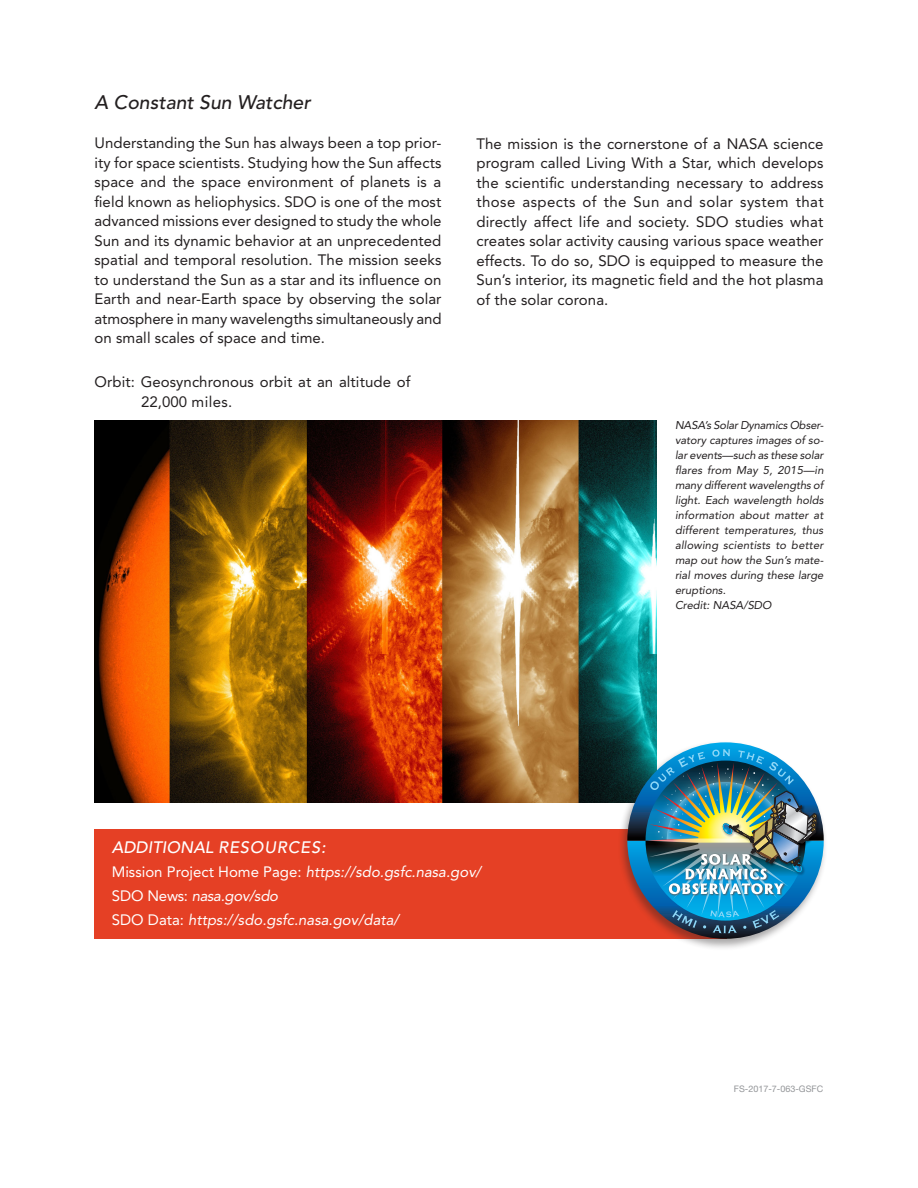
<style>
.page{position:relative;width:918px;height:1188px;background:#fff}
.page>*{position:absolute;margin:0;border:0;box-sizing:border-box;transform-origin:0 0}
.t1{font:italic 500 19.5px "Avenir";color:#231f20}
.t2{font:italic 500 16.5px "Avenir";color:#fff}
.t3{font:15px/19.5px "Avenir";letter-spacing:.005em;color:#231f20;text-align:justify}
.t4{font:italic 15px "Avenir";color:#fff}
.t5{font:italic 15px "Avenir";letter-spacing:-.02em;color:#fff}
.t6{font:italic 11.25px/15px "Avenir";color:#231f20;text-align:justify}
.t7{font:9px "Helvetica Neue LT Std";color:#939598}
.s1{font-style:normal}
</style>
<div class="page">
<img style="left:94px;top:420px;width:563px;height:382px">
<div style="left:94px;top:829px;width:633px;height:109px;background:#e54025"></div>
<div style="left:618px;top:741px;width:210px;height:210px;background:#231f20;opacity:.39"></div>
<img style="left:627px;top:742px;width:197px;height:197px">
<p class="t1" style="left:94px;top:91px;width:218px">A Constant Sun Watcher</p>
<p class="t3" style="left:94px;top:134px;width:349px">Understanding the Sun has always been a top prior&shy;ity for space scientists. Studying how the Sun affects space and the space environment of planets is a field known as heliophysics. SDO is one of the most advanced missions ever designed to study the whole Sun and its dynamic behavior at an unprecedented spatial and temporal resolution. The mission seeks to understand the Sun as a star and its influence on Earth and near-Earth space by observing the solar atmosphere in many wavelengths simultaneously and on small scales of space and time.</p>
<p class="t3" style="left:141px;top:372px;width:271px;text-indent:-46px">Orbit: Geosynchronous orbit at an altitude of<br>22,000 miles.</p>
<p class="t3" style="left:477px;top:134px;width:349px">The mission is the cornerstone of a NASA science program called Living With a Star, which develops the scientific understanding necessary to address those aspects of the Sun and solar system that directly affect life and society. SDO studies what creates solar activity causing various space weather effects. To do so, SDO is equipped to measure the Sun’s interior, its magnetic field and the hot plasma of the solar corona.</p>
<p class="t6" style="left:675px;top:418px;width:150px">NASA’s Solar Dynamics Obser&shy;vatory captures images of so&shy;lar events—such as these solar flares from May 5, 2015—in many different wavelengths of light. Each wavelength holds information about matter at different temperatures, thus allowing scientists to better map out how the Sun’s mate&shy;rial moves during these large eruptions.</p>
<p class="t6" style="left:675px;top:598px;width:98px">Credit: NASA/SDO</p>
<p class="t2" style="left:112px;top:838px;width:215px">ADDITIONAL RESOURCES:</p>
<p class="t4" style="left:112px;top:863px;width:371px"><span class="s1">Mission Project Home Page:</span> https://sdo.gsfc.nasa.gov/</p>
<p class="t5" style="left:112px;top:887px;width:168px"><span class="s1">SDO News:</span> nasa.gov/sdo</p>
<p class="t4" style="left:112px;top:911px;width:289px"><span class="s1">SDO Data:</span> https://sdo.gsfc.nasa.gov/data/</p>
<p class="t7" style="left:734px;top:1084px;width:91px">FS-2017-7-063-GSFC</p>
</div>
